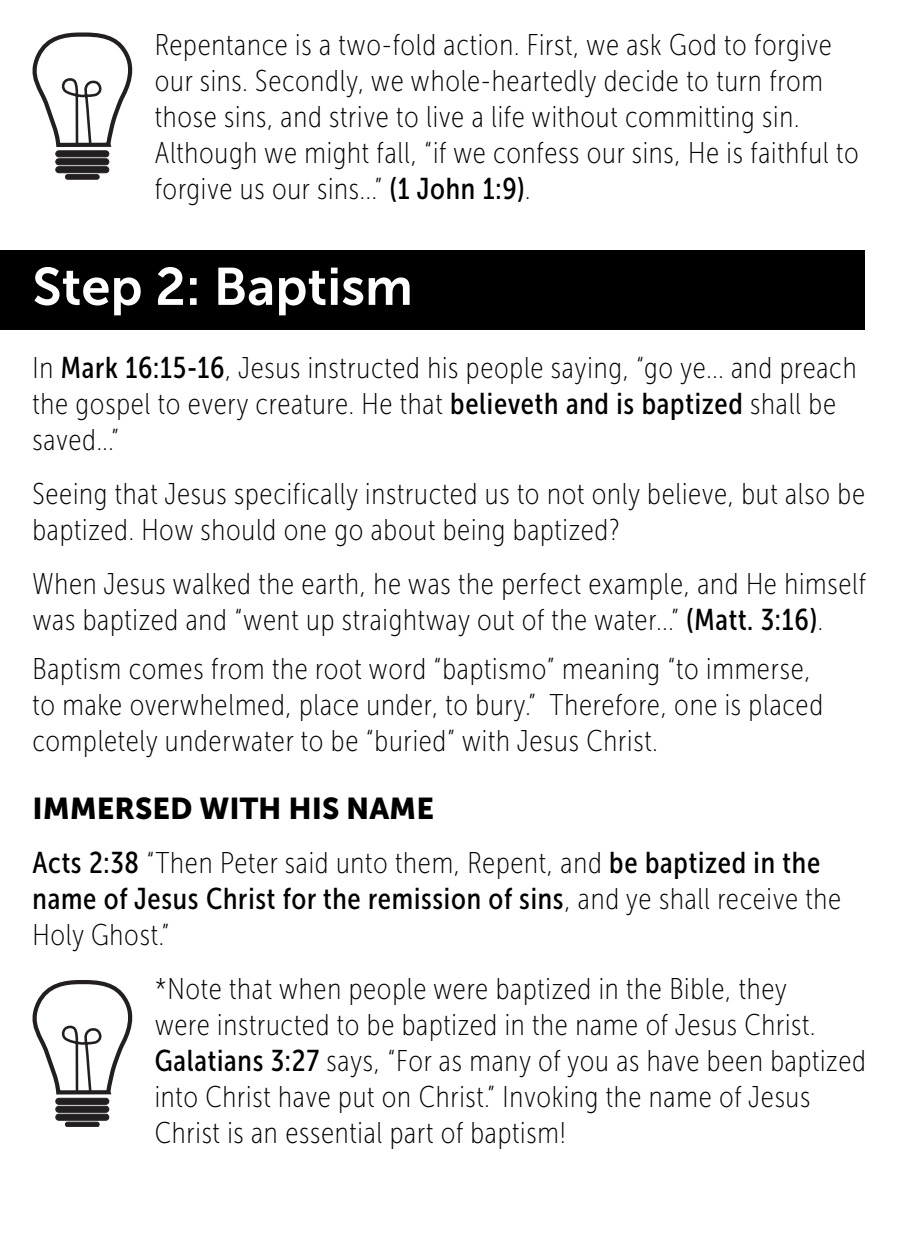
<style>
.page{position:relative;width:900px;height:1260px;background:#fff}
.page>*{position:absolute;margin:0;border:0;box-sizing:border-box;transform-origin:0 0}
.t1{font:52.5px "Museo Sans 700";color:#fff}
.t2{font:30px/36px "Museo Sans Cond 100";letter-spacing:.025em;color:#000}
.t3{font:30px "Museo Sans Cond 500";letter-spacing:.025em;color:#000}
.t4{font:30px "Museo Sans 900";color:#000}
.s1{font-family:"Museo Sans Cond 500"}
.s2{font-family:"Museo Sans Cond 100"}
</style>
<div class="page">
<div style="left:0;top:251px;width:865px;height:80px;background:#000"></div>
<div style="left:56px;top:151px;width:53px;height:6px;background:#231f20;border-radius:3px"></div>
<div style="left:56px;top:151px;width:53px;height:6px;border:1px solid #231f20;border-radius:3px"></div>
<div style="left:56px;top:159px;width:53px;height:6px;background:#231f20;border-radius:3px"></div>
<div style="left:56px;top:159px;width:53px;height:6px;border:1px solid #231f20;border-radius:3px"></div>
<div style="left:56px;top:167px;width:53px;height:6px;background:#231f20;border-radius:3px"></div>
<div style="left:56px;top:167px;width:53px;height:6px;border:1px solid #231f20;border-radius:3px"></div>
<div style="left:65px;top:175px;width:34px;height:4px;border:1px solid #231f20;border-radius:2px"></div>
<svg style="left:32px;top:32px;width:100px;height:115px"></svg>
<svg style="left:32px;top:980px;width:100px;height:147px"></svg>
<p class="t2" style="left:155px;top:27px;width:705px">Repentance is a two-fold action. First, we ask God to forgive our sins. Secondly, we whole-heartedly decide to turn from those sins, and strive to live a life without committing sin.<br>Although we might fall, “if we confess our sins, He is faithful to forgive us our sins...” <span class="s1">(1 John 1:9)</span>.</p>
<h1 class="t1" style="left:32px;top:258px;width:382px">Step 2: Baptism</h1>
<p class="t2" style="left:32px;top:350px;width:826px">In <span class="s1">Mark 16:15-16</span>, Jesus instructed his people saying, “go ye... and preach the gospel to every creature. He that <span class="s1">believeth and is baptized</span> shall be saved...”</p>
<p class="t2" style="left:32px;top:476px;width:834px">Seeing that Jesus specifically instructed us to not only believe, but also be baptized. How should one go about being baptized?</p>
<p class="t2" style="left:32px;top:566px;width:835px">When Jesus walked the earth, he was the perfect example, and He himself was baptized and “went up straightway out of the water...” <span class="s1">(Matt. 3:16)</span>.</p>
<p class="t2" style="left:32px;top:651px;width:792px">Baptism comes from the root word “baptismo” meaning “to immerse, to make overwhelmed, place under, to bury.” Therefore, one is placed completely underwater to be “buried” with Jesus Christ.</p>
<p class="t4" style="left:32px;top:792px;width:403px">IMMERSED WITH HIS NAME</p>
<p class="t2" style="left:32px;top:845px;width:789px"><span class="s1">Acts 2:38</span> “Then Peter said unto them, Repent, and <span class="s1">be baptized in the</span></p>
<p class="t3" style="left:32px;top:882px;width:810px">name of Jesus Christ for the remission of sins<span class="s2">, and ye shall receive the</span></p>
<p class="t2" style="left:155px;top:908px;width:634px;line-height:54px;text-indent:-122px">Holy Ghost.”<br>*Note that when people were baptized in the Bible, they</p>
<p class="t2" style="left:155px;top:1007px;width:713px">were instructed to be baptized in the name of Jesus Christ.<br><span class="s1">Galatians 3:27</span> says, “For as many of you as have been baptized into Christ have put on Christ.” Invoking the name of Jesus Christ is an essential part of baptism!</p>
</div>
